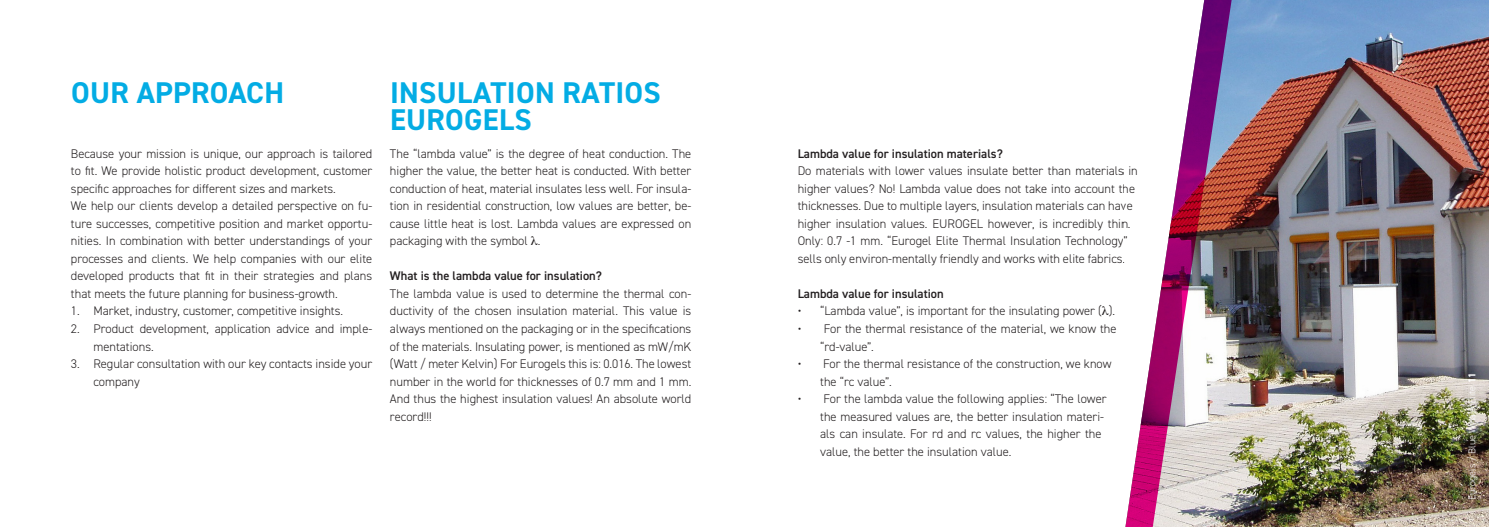
<style>
.page{position:relative;width:1489px;height:527px;background:#fff}
.page>*{position:absolute;margin:0;border:0;box-sizing:border-box;transform-origin:0 0}
.t1{font:700 30px/26.2px "DIN2014";letter-spacing:.01em;color:#03ace4}
.Body{font:300 12.5px/17.5px "DIN2014";color:#231f20}
.Body-2{font:600 12.5px "DIN2014";color:#231f20}
.t2{font:300 10px "DIN2014";color:#fff}
.s1{font-weight:700}
</style>
<div class="page">
<img style="left:1233px;top:0;width:255px;height:526px">
<img style="left:1125px;top:0;width:108px;height:526px">
<p class="t1" style="left:71px;top:79px;width:214px">OUR APPROACH</p>
<p class="t1" style="left:390px;top:79px;width:272px">INSULATION RATIOS<br>EUROGELS</p>
<p class="Body" style="left:71px;top:144px;width:303px;text-align:justify">Because your mission is unique, our approach is tailored to fit. We provide holistic product development, customer specific approaches for different sizes and markets.</p>
<p class="Body" style="left:71px;top:197px;width:303px;text-align:justify">We help our clients develop a detailed perspective on fu&shy;ture successes, competitive position and market opportu&shy;nities. In combination with better understandings of your processes and clients. We help companies with our elite developed products that fit in their strategies and plans that meets the future planning for business-growth.</p>
<p class="Body" style="left:71px;top:302px;width:274px">1. Market, industry, customer, competitive insights.</p>
<p class="Body" style="left:93px;top:319px;width:280px;text-indent:-22px">2. Product development, application advice and imple&shy;mentations.</p>
<p class="Body" style="left:93px;top:354px;width:280px;text-indent:-22px">3. Regular consultation with our key contacts inside your company</p>
<p class="Body" style="left:390px;top:144px;width:303px;text-align:justify">The “lambda value” is the degree of heat conduction. The higher the value, the better heat is conducted. With better conduction of heat, material insulates less well. For insula&shy;tion in residential construction, low values are better, be&shy;cause little heat is lost. Lambda values are expressed on packaging with the symbol .</p>
<p class="Body-2" style="left:390px;top:267px;width:213px">What is the lambda value for insulation?</p>
<p class="Body" style="left:390px;top:284px;width:303px;text-align:justify">The lambda value is used to determine the thermal con&shy;ductivity of the chosen insulation material. This value is always mentioned on the packaging or in the specifications of the materials. Insulating power, is mentioned as mW/mK (Watt / meter Kelvin) For Eurogels this is: 0.016. The lowest number in the world for thicknesses of 0.7 mm and 1 mm.<br>And thus the highest insulation values! An absolute world record!!!</p>
<p class="Body-2" style="left:797px;top:145px;width:206px">Lambda value for insulation materials?</p>
<p class="Body" style="left:797px;top:162px;width:341px">Do materials with lower values insulate better than materials in higher values? No! Lambda value does not take into account the thicknesses. Due to multiple layers, insulation materials can have higher insulation values. EUROGEL however, is incredibly thin.<br>Only: 0.7 -1 mm. “Eurogel Elite Thermal Insulation Technology” sells only environ-mentally friendly and works with elite fabrics.</p>
<p class="Body-2" style="left:797px;top:285px;width:147px">Lambda value for insulation</p>
<p class="Body" style="left:797px;top:302px;width:319px">• “Lambda value”, is important for the insulating power ( ).</p>
<p class="Body" style="left:820px;top:319px;width:298px;text-indent:-22px">• For the thermal resistance of the material, we know the “rd-value”.</p>
<p class="Body" style="left:820px;top:354px;width:293px;text-indent:-22px">• For the thermal resistance of the construction, we know the “rc value”.</p>
<p class="Body" style="left:820px;top:389px;width:288px;text-indent:-22px">• For the lambda value the following applies: “The lower the measured values are, the better insulation materi&shy;als can insulate. For rd and rc values, the higher the value, the better the insulation value.</p>
<p class="t2" style="left:1465px;top:500px;width:129px;rotate:-90deg">Eurogels / Blue Whale Elite <span class="s1">11</span></p>
</div>
